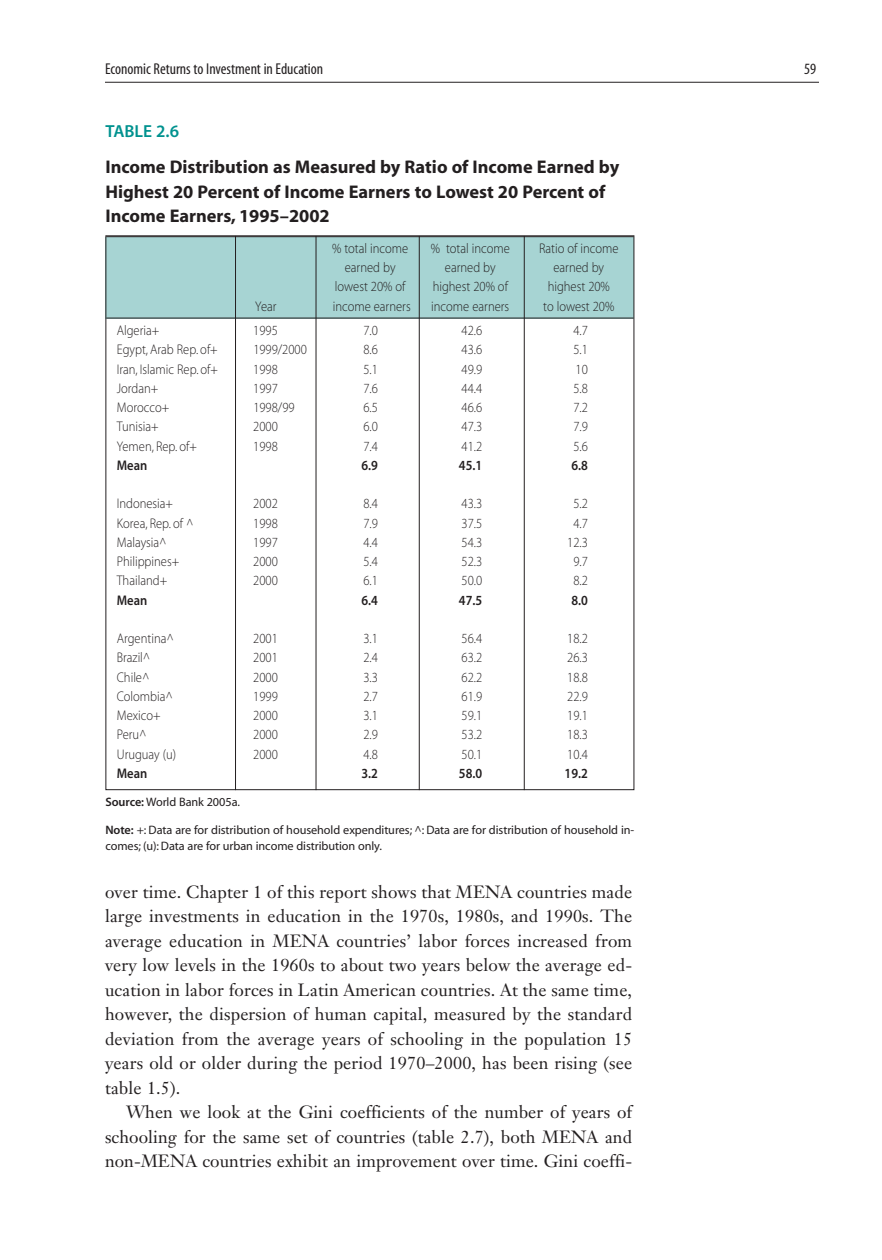
<style>
.page{position:relative;width:882px;height:1260px;background:#fff}
.page>*{position:absolute;margin:0;border:0;box-sizing:border-box;transform-origin:0 0}
.t1{font:18.38px/24.5px "Myriad MM 700 600";color:#231f20}
.t2{font:17.5px/24.5px "Janson Text";letter-spacing:.01em;color:#231f20;text-align:justify}
.t3{font:17.5px "Myriad MM 565 600";color:#00928f}
.t4{font:15.75px "Myriad MM 400 300";color:#231f20}
.t5{font:14px "Myriad MM 215 600";color:#231f20;scale:.9 1}
.t6{font:14px "Myriad MM 565 600";color:#231f20;scale:.9 1}
.t7{font:12.25px/15.8px "Myriad MM 406 600";letter-spacing:-.005em;color:#231f20}
.s1{font-family:"Myriad MM 565 600"}
</style>
<div class="page">
<svg style="left:105px;top:81px;width:714px;height:710px"></svg>
<p class="t4" style="left:105px;top:63px;width:220px">Economic Returns to Investment in Education</p>
<p class="t4" style="left:804px;top:63px;width:14px">59</p>
<p class="t3" style="left:105px;top:124px;width:75px">TABLE 2.6</p>
<p class="t1" style="left:105px;top:157px;width:515px">Income Distribution as Measured by Ratio of Income Earned by<br>Highest 20 Percent of Income Earners to Lowest 20 Percent of<br>Income Earners, 1995–2002</p>
<p class="t5" style="left:332px;top:243px;width:86px">% total income</p>
<p class="t5" style="left:431px;top:243px;width:90px">% total income</p>
<p class="t5" style="left:539px;top:243px;width:90px">Ratio of income</p>
<p class="t5" style="left:345px;top:262px;width:58px">earned by</p>
<p class="t5" style="left:445px;top:262px;width:58px">earned by</p>
<p class="t5" style="left:553px;top:262px;width:58px">earned by</p>
<p class="t5" style="left:335px;top:281px;width:80px">lowest 20% of</p>
<p class="t5" style="left:433px;top:281px;width:85px">highest 20% of</p>
<p class="t5" style="left:548px;top:281px;width:71px">highest 20%</p>
<p class="t5" style="left:255px;top:301px;width:25px">Year</p>
<p class="t5" style="left:333px;top:301px;width:88px">income earners</p>
<p class="t5" style="left:431px;top:301px;width:88px">income earners</p>
<p class="t5" style="left:543px;top:301px;width:81px">to lowest 20%</p>
<p class="t5" style="left:117px;top:325px;width:49px">Algeria+</p>
<p class="t5" style="left:253px;top:325px;width:29px">1995</p>
<p class="t5" style="left:363px;top:325px;width:18px">7.0</p>
<p class="t5" style="left:462px;top:325px;width:24px">42.6</p>
<p class="t5" style="left:573px;top:325px;width:18px">4.7</p>
<p class="t5" style="left:117px;top:344px;width:114px">Egypt, Arab Rep. of+</p>
<p class="t5" style="left:253px;top:344px;width:61px">1999/2000</p>
<p class="t5" style="left:363px;top:344px;width:18px">8.6</p>
<p class="t5" style="left:462px;top:344px;width:24px">43.6</p>
<p class="t5" style="left:573px;top:344px;width:18px">5.1</p>
<p class="t5" style="left:117px;top:364px;width:114px">Iran, Islamic Rep. of+</p>
<p class="t5" style="left:253px;top:364px;width:29px">1998</p>
<p class="t5" style="left:363px;top:364px;width:18px">5.1</p>
<p class="t5" style="left:462px;top:364px;width:24px">49.9</p>
<p class="t5" style="left:576px;top:364px;width:15px">10</p>
<p class="t5" style="left:117px;top:383px;width:48px">Jordan+</p>
<p class="t5" style="left:253px;top:383px;width:29px">1997</p>
<p class="t5" style="left:363px;top:383px;width:18px">7.6</p>
<p class="t5" style="left:462px;top:383px;width:24px">44.4</p>
<p class="t5" style="left:573px;top:383px;width:18px">5.8</p>
<p class="t5" style="left:117px;top:402px;width:60px">Morocco+</p>
<p class="t5" style="left:253px;top:402px;width:47px">1998/99</p>
<p class="t5" style="left:363px;top:402px;width:18px">6.5</p>
<p class="t5" style="left:462px;top:402px;width:24px">46.6</p>
<p class="t5" style="left:573px;top:402px;width:18px">7.2</p>
<p class="t5" style="left:117px;top:421px;width:48px">Tunisia+</p>
<p class="t5" style="left:253px;top:421px;width:29px">2000</p>
<p class="t5" style="left:363px;top:421px;width:18px">6.0</p>
<p class="t5" style="left:462px;top:421px;width:24px">47.3</p>
<p class="t5" style="left:573px;top:421px;width:18px">7.9</p>
<p class="t5" style="left:117px;top:441px;width:91px">Yemen, Rep. of+</p>
<p class="t5" style="left:253px;top:441px;width:29px">1998</p>
<p class="t5" style="left:363px;top:441px;width:18px">7.4</p>
<p class="t5" style="left:462px;top:441px;width:24px">41.2</p>
<p class="t5" style="left:573px;top:441px;width:18px">5.6</p>
<p class="t6" style="left:117px;top:460px;width:35px">Mean</p>
<p class="t6" style="left:361px;top:460px;width:20px">6.9</p>
<p class="t6" style="left:459px;top:460px;width:27px">45.1</p>
<p class="t6" style="left:571px;top:460px;width:20px">6.8</p>
<p class="t5" style="left:117px;top:498px;width:64px">Indonesia+</p>
<p class="t5" style="left:253px;top:498px;width:29px">2002</p>
<p class="t5" style="left:363px;top:498px;width:18px">8.4</p>
<p class="t5" style="left:462px;top:498px;width:24px">43.3</p>
<p class="t5" style="left:573px;top:498px;width:18px">5.2</p>
<p class="t5" style="left:117px;top:518px;width:87px">Korea, Rep. of ^</p>
<p class="t5" style="left:253px;top:518px;width:29px">1998</p>
<p class="t5" style="left:363px;top:518px;width:18px">7.9</p>
<p class="t5" style="left:462px;top:518px;width:24px">37.5</p>
<p class="t5" style="left:573px;top:518px;width:18px">4.7</p>
<p class="t5" style="left:117px;top:537px;width:57px">Malaysia^</p>
<p class="t5" style="left:253px;top:537px;width:29px">1997</p>
<p class="t5" style="left:363px;top:537px;width:18px">4.4</p>
<p class="t5" style="left:462px;top:537px;width:24px">54.3</p>
<p class="t5" style="left:567px;top:537px;width:24px">12.3</p>
<p class="t5" style="left:117px;top:556px;width:71px">Philippines+</p>
<p class="t5" style="left:253px;top:556px;width:29px">2000</p>
<p class="t5" style="left:363px;top:556px;width:18px">5.4</p>
<p class="t5" style="left:462px;top:556px;width:24px">52.3</p>
<p class="t5" style="left:573px;top:556px;width:18px">9.7</p>
<p class="t5" style="left:117px;top:575px;width:57px">Thailand+</p>
<p class="t5" style="left:253px;top:575px;width:29px">2000</p>
<p class="t5" style="left:363px;top:575px;width:18px">6.1</p>
<p class="t5" style="left:462px;top:575px;width:24px">50.0</p>
<p class="t5" style="left:573px;top:575px;width:18px">8.2</p>
<p class="t6" style="left:117px;top:595px;width:35px">Mean</p>
<p class="t6" style="left:361px;top:595px;width:20px">6.4</p>
<p class="t6" style="left:459px;top:595px;width:27px">47.5</p>
<p class="t6" style="left:571px;top:595px;width:20px">8.0</p>
<p class="t5" style="left:117px;top:633px;width:65px">Argentina^</p>
<p class="t5" style="left:253px;top:633px;width:29px">2001</p>
<p class="t5" style="left:363px;top:633px;width:18px">3.1</p>
<p class="t5" style="left:462px;top:633px;width:24px">56.4</p>
<p class="t5" style="left:567px;top:633px;width:24px">18.2</p>
<p class="t5" style="left:117px;top:652px;width:39px">Brazil^</p>
<p class="t5" style="left:253px;top:652px;width:29px">2001</p>
<p class="t5" style="left:363px;top:652px;width:18px">2.4</p>
<p class="t5" style="left:462px;top:652px;width:24px">63.2</p>
<p class="t5" style="left:567px;top:652px;width:24px">26.3</p>
<p class="t5" style="left:117px;top:672px;width:38px">Chile^</p>
<p class="t5" style="left:253px;top:672px;width:29px">2000</p>
<p class="t5" style="left:363px;top:672px;width:18px">3.3</p>
<p class="t5" style="left:462px;top:672px;width:24px">62.2</p>
<p class="t5" style="left:567px;top:672px;width:24px">18.8</p>
<p class="t5" style="left:117px;top:691px;width:64px">Colombia^</p>
<p class="t5" style="left:253px;top:691px;width:29px">1999</p>
<p class="t5" style="left:363px;top:691px;width:18px">2.7</p>
<p class="t5" style="left:462px;top:691px;width:24px">61.9</p>
<p class="t5" style="left:567px;top:691px;width:24px">22.9</p>
<p class="t5" style="left:117px;top:710px;width:50px">Mexico+</p>
<p class="t5" style="left:253px;top:710px;width:29px">2000</p>
<p class="t5" style="left:363px;top:710px;width:18px">3.1</p>
<p class="t5" style="left:462px;top:710px;width:24px">59.1</p>
<p class="t5" style="left:567px;top:710px;width:24px">19.1</p>
<p class="t5" style="left:117px;top:729px;width:35px">Peru^</p>
<p class="t5" style="left:253px;top:729px;width:29px">2000</p>
<p class="t5" style="left:363px;top:729px;width:18px">2.9</p>
<p class="t5" style="left:462px;top:729px;width:24px">53.2</p>
<p class="t5" style="left:567px;top:729px;width:24px">18.3</p>
<p class="t5" style="left:117px;top:749px;width:67px">Uruguay (u)</p>
<p class="t5" style="left:253px;top:749px;width:29px">2000</p>
<p class="t5" style="left:363px;top:749px;width:18px">4.8</p>
<p class="t5" style="left:462px;top:749px;width:24px">50.1</p>
<p class="t5" style="left:567px;top:749px;width:24px">10.4</p>
<p class="t6" style="left:117px;top:768px;width:35px">Mean</p>
<p class="t6" style="left:361px;top:768px;width:20px">3.2</p>
<p class="t6" style="left:459px;top:768px;width:27px">58.0</p>
<p class="t6" style="left:565px;top:768px;width:27px">19.2</p>
<p class="t7" style="left:105px;top:795px;width:136px"><span class="s1">Source:</span> World Bank 2005a.</p>
<p class="t7" style="left:105px;top:823px;width:530px"><span class="s1">Note:</span> +: Data are for distribution of household expenditures; ^: Data are for distribution of household in&shy;comes; (u): Data are for urban income distribution only.</p>
<p class="t2" style="left:105px;top:881px;width:529px">over time. Chapter 1 of this report shows that MENA countries made large investments in education in the 1970s, 1980s, and 1990s. The average education in MENA countries’ labor forces increased from very low levels in the 1960s to about two years below the average ed&shy;ucation in labor forces in Latin American countries. At the same time, however, the dispersion of human capital, measured by the standard deviation from the average years of schooling in the population 15 years old or older during the period 1970–2000, has been rising (see table 1.5).</p>
<p class="t2" style="left:105px;top:1102px;width:529px;text-indent:21px">When we look at the Gini coefficients of the number of years of schooling for the same set of countries (table 2.7), both MENA and non-MENA countries exhibit an improvement over time. Gini coeffi-</p>
</div>
